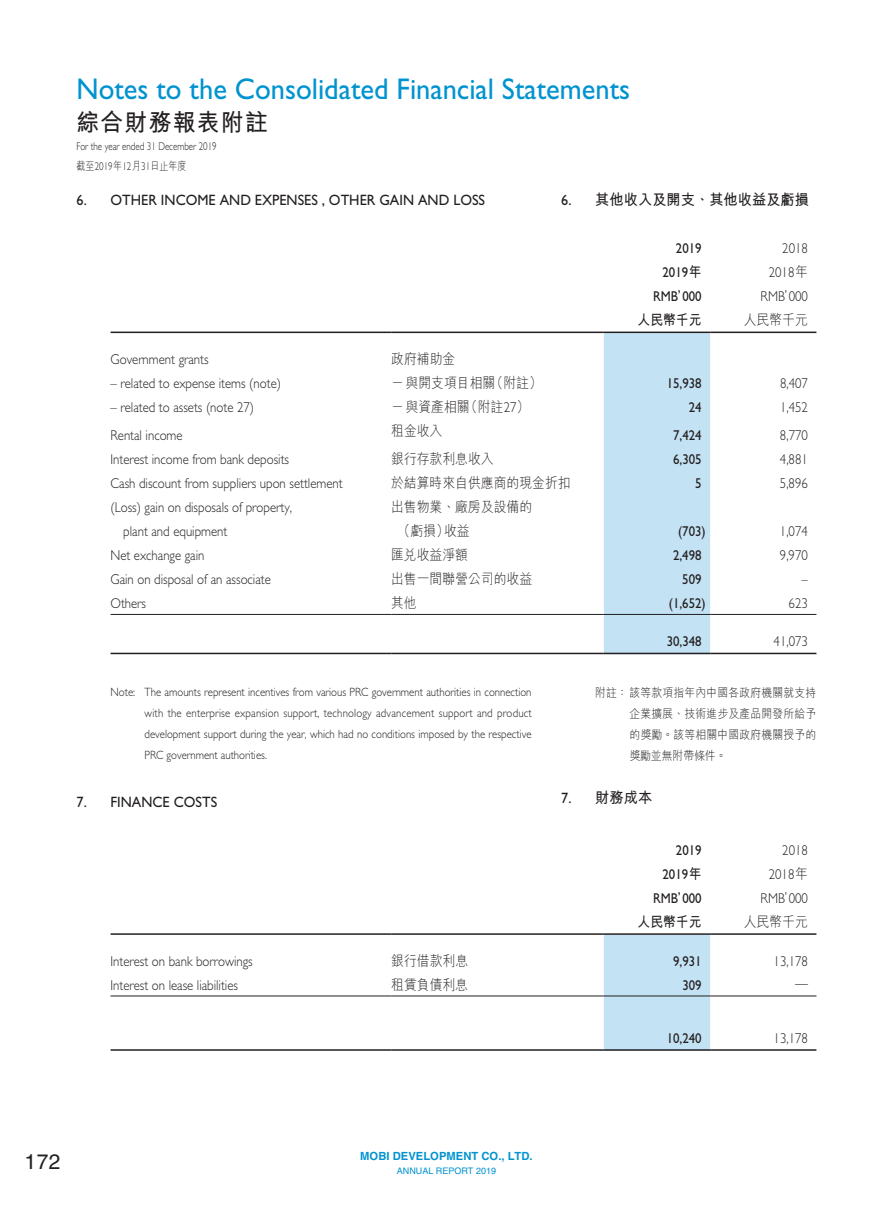
<style>
.page{position:relative;width:893px;height:1212px;background:#fff}
.page>*{position:absolute;margin:0;border:0;box-sizing:border-box;transform-origin:0 0}
.t1{font:30px "Gill Sans Std";color:#0093d0;scale:.95 1}
.t2{font:700 24px "M Hei HK";letter-spacing:.055em;color:#231f20;scale:.95 1}
.t3{font:21px "Helvetica LT Std";color:#231f20}
.t4{font:15px "Gill Sans Std";color:#231f20;scale:.95 1}
.t5{font:700 15px "M Hei HK";color:#231f20;scale:.95 1}
.t6{font:300 14.25px/24px "Gill Sans Std";color:#231f20;scale:.9 1}
.t7{font:300 14.25px/24px "M Hei HK";color:#231f20;scale:.9 1}
.t8{font:14.25px "Gill Sans Std";color:#231f20;scale:.9 1}
.t9{font:700 14.25px "M Hei HK";color:#231f20;scale:.9 1}
.t10{font:300 12px/21px "Gill Sans Std";color:#231f20;text-align:justify;scale:.9 1}
.t11{font:300 12px/21px "M Hei HK";letter-spacing:.02em;color:#231f20;text-align:justify;scale:.9 1}
.t12{font:300 11.25px "Gill Sans Std";color:#231f20;scale:.8 1}
.t13{font:700 11.25px "Helvetica LT Std";color:#0093d0}
.t14{font:300 11.25px "M Hei HK";color:#231f20;scale:.8 1}
.t15{font:9px "Helvetica LT Std";color:#0093d0}
.s1{font-family:"Gill Sans Std"}
.s2{font-family:"Gill Sans Std";font-weight:400}
.s3{font-family:"M Hei HK";font-weight:700}
.s4{font-family:"M Hei HK"}
</style>
<div class="page">
<div style="left:604px;top:333px;width:106px;height:320px;background:#c3e2f3"></div>
<hr style="left:111px;top:332px;width:280px;height:1px;background:#231f20">
<hr style="left:391px;top:332px;width:213px;height:1px;background:#231f20">
<hr style="left:604px;top:332px;width:106px;height:1px;background:#231f20">
<hr style="left:710px;top:332px;width:106px;height:1px;background:#231f20">
<hr style="left:111px;top:614px;width:280px;height:1px;background:#231f20">
<hr style="left:391px;top:614px;width:213px;height:1px;background:#231f20">
<hr style="left:604px;top:614px;width:106px;height:1px;background:#231f20">
<hr style="left:710px;top:614px;width:106px;height:1px;background:#231f20">
<hr style="left:111px;top:653px;width:280px;height:1px;background:#231f20">
<hr style="left:391px;top:653px;width:213px;height:1px;background:#231f20">
<hr style="left:604px;top:653px;width:106px;height:1px;background:#231f20">
<hr style="left:710px;top:653px;width:106px;height:1px;background:#231f20">
<div style="left:604px;top:935px;width:106px;height:114px;background:#c3e2f3"></div>
<hr style="left:111px;top:933px;width:280px;height:2px;background:#231f20">
<hr style="left:391px;top:933px;width:213px;height:2px;background:#231f20">
<hr style="left:604px;top:933px;width:106px;height:2px;background:#231f20">
<hr style="left:710px;top:933px;width:106px;height:2px;background:#231f20">
<hr style="left:111px;top:995px;width:280px;height:1px;background:#231f20">
<hr style="left:391px;top:995px;width:213px;height:1px;background:#231f20">
<hr style="left:604px;top:995px;width:106px;height:1px;background:#231f20">
<hr style="left:710px;top:995px;width:106px;height:1px;background:#231f20">
<hr style="left:111px;top:1049px;width:280px;height:2px;background:#231f20">
<hr style="left:391px;top:1049px;width:213px;height:2px;background:#231f20">
<hr style="left:604px;top:1049px;width:106px;height:2px;background:#231f20">
<hr style="left:710px;top:1049px;width:106px;height:2px;background:#231f20">
<h1 class="t1" style="left:76px;top:72px;width:584px">Notes to the Consolidated Financial Statements</h1>
<h2 class="t2" style="left:76px;top:104px;width:203px">綜合財務報表附註</h2>
<p class="t12" style="left:76px;top:140px;width:177px">For the year ended 31 December 2019</p>
<p class="t14" style="left:76px;top:160px;width:139px">截至<span class="s1">2019</span>年<span class="s1">12</span>月<span class="s1">31</span>日止年度</p>
<p class="t4" style="left:77px;top:191px;width:432px">6. OTHER INCOME AND EXPENSES , OTHER GAIN AND LOSS</p>
<p class="t5" style="left:561px;top:188px;width:262px"><span class="s2">6.</span> 其他收入及開支、其他收益及虧損</p>
<p class="t8" style="left:676px;top:240px;width:30px">2019</p>
<p class="t6" style="left:782px;top:236px;width:30px">2018</p>
<p class="t8" style="left:662px;top:264px;width:45px">2019<span class="s3">年</span></p>
<p class="t6" style="left:769px;top:260px;width:45px">2018<span class="s4">年</span></p>
<p class="t8" style="left:653px;top:288px;width:56px">RMB’000</p>
<p class="t6" style="left:761px;top:284px;width:54px">RMB’000</p>
<p class="t9" style="left:637px;top:309px;width:73px">人民幣千元</p>
<p class="t7" style="left:744px;top:307px;width:73px">人民幣千元</p>
<p class="t6" style="left:111px;top:348px;width:110px">Government grants</p>
<p class="t7" style="left:391px;top:347px;width:73px">政府補助金</p>
<p class="t6" style="left:111px;top:372px;width:191px">– related to expense items (note)</p>
<p class="t7" style="left:391px;top:371px;width:169px">－與開支項目相關（附註）</p>
<p class="t8" style="left:667px;top:375px;width:40px">15,938</p>
<p class="t6" style="left:780px;top:372px;width:33px">8,407</p>
<p class="t6" style="left:111px;top:396px;width:161px">– related to assets (note 27)</p>
<p class="t7" style="left:391px;top:395px;width:155px">－與資產相關（附註<span class="s1">27</span>）</p>
<p class="t8" style="left:689px;top:399px;width:16px">24</p>
<p class="t6" style="left:780px;top:396px;width:33px">1,452</p>
<p class="t6" style="left:111px;top:424px;width:82px">Rental income</p>
<p class="t7" style="left:391px;top:419px;width:58px">租金收入</p>
<p class="t8" style="left:673px;top:427px;width:33px">7,424</p>
<p class="t6" style="left:780px;top:424px;width:33px">8,770</p>
<p class="t6" style="left:111px;top:448px;width:200px">Interest income from bank deposits</p>
<p class="t7" style="left:391px;top:447px;width:115px">銀行存款利息收入</p>
<p class="t8" style="left:673px;top:451px;width:33px">6,305</p>
<p class="t6" style="left:780px;top:448px;width:33px">4,881</p>
<p class="t6" style="left:110px;top:472px;width:259px">Cash discount from suppliers upon settlement</p>
<p class="t7" style="left:391px;top:471px;width:201px">於結算時來自供應商的現金折扣</p>
<p class="t8" style="left:695px;top:475px;width:9px">5</p>
<p class="t6" style="left:780px;top:472px;width:33px">5,896</p>
<p class="t6" style="left:123px;top:496px;width:189px;text-indent:-13px">(Loss) gain on disposals of property, plant and equipment</p>
<p class="t7" style="left:398px;top:495px;width:151px;text-indent:-6px">出售物業、廠房及設備的（虧損）收益</p>
<p class="t8" style="left:678px;top:523px;width:32px">(703)</p>
<p class="t6" style="left:780px;top:520px;width:33px">1,074</p>
<p class="t6" style="left:110px;top:544px;width:106px">Net exchange gain</p>
<p class="t7" style="left:391px;top:543px;width:87px">匯兌收益淨額</p>
<p class="t8" style="left:673px;top:547px;width:33px">2,498</p>
<p class="t6" style="left:780px;top:544px;width:33px">9,970</p>
<p class="t6" style="left:110px;top:568px;width:180px">Gain on disposal of an associate</p>
<p class="t7" style="left:391px;top:567px;width:158px">出售一間聯營公司的收益</p>
<p class="t8" style="left:682px;top:571px;width:23px">509</p>
<p class="t6" style="left:801px;top:568px;width:9px">–</p>
<p class="t6" style="left:110px;top:592px;width:41px">Others</p>
<p class="t7" style="left:391px;top:591px;width:30px">其他</p>
<p class="t8" style="left:669px;top:595px;width:42px">(1,652)</p>
<p class="t6" style="left:789px;top:592px;width:23px">623</p>
<p class="t8" style="left:667px;top:633px;width:40px">30,348</p>
<p class="t6" style="left:774px;top:629px;width:40px">41,073</p>
<p class="t10" style="left:145px;top:681px;width:432px;text-indent:-34px">Note: The amounts represent incentives from various PRC government authorities in connection with the enterprise expansion support, technology advancement support and product development support during the year, which had no conditions imposed by the respective PRC government authorities.</p>
<p class="t4" style="left:77px;top:793px;width:150px">7. FINANCE COSTS</p>
<p class="t8" style="left:676px;top:842px;width:30px">2019</p>
<p class="t6" style="left:782px;top:838px;width:30px">2018</p>
<p class="t8" style="left:662px;top:866px;width:45px">2019<span class="s3">年</span></p>
<p class="t6" style="left:769px;top:862px;width:45px">2018<span class="s4">年</span></p>
<p class="t8" style="left:653px;top:890px;width:56px">RMB’000</p>
<p class="t6" style="left:761px;top:886px;width:54px">RMB’000</p>
<p class="t9" style="left:637px;top:911px;width:73px">人民幣千元</p>
<p class="t7" style="left:744px;top:909px;width:73px">人民幣千元</p>
<p class="t6" style="left:111px;top:949px;width:160px">Interest on bank borrowings</p>
<p class="t7" style="left:391px;top:948px;width:87px">銀行借款利息</p>
<p class="t8" style="left:673px;top:953px;width:33px">9,931</p>
<p class="t6" style="left:774px;top:949px;width:40px">13,178</p>
<p class="t6" style="left:111px;top:973px;width:143px">Interest on lease liabilities</p>
<p class="t7" style="left:391px;top:972px;width:87px">租賃負債利息</p>
<p class="t8" style="left:682px;top:977px;width:23px">309</p>
<p class="t7" style="left:795px;top:972px;width:16px">—</p>
<p class="t11" style="left:629px;top:682px;width:209px;text-indent:-34px">附註：該等款項指年內中國各政府機關就支持企業擴展、技術進步及產品開發所給予的獎勵。該等相關中國政府機關授予的獎勵並無附帶條件。</p>
<p class="t5" style="left:561px;top:787px;width:97px"><span class="s2">7.</span> 財務成本</p>
<p class="t8" style="left:667px;top:1029px;width:40px">10,240</p>
<p class="t6" style="left:774px;top:1026px;width:40px">13,178</p>
<h3 class="t3" style="left:24px;top:1149px;width:38px">172</h3>
<p class="t13" style="left:360px;top:1149px;width:174px">MOBI DEVELOPMENT CO., LTD.</p>
<p class="t15" style="left:397px;top:1165px;width:101px">ANNUAL REPORT 2019</p>
</div>
